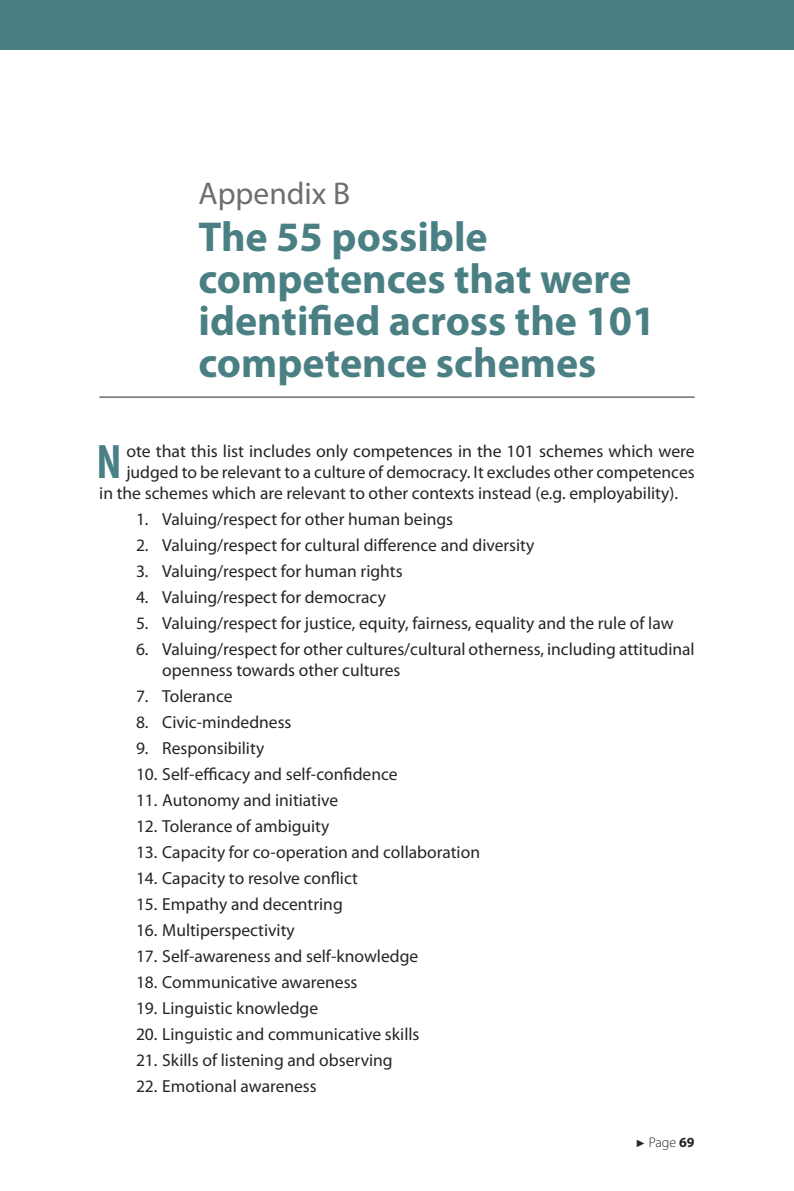
<style>
.page{position:relative;width:794px;height:1191px;background:#fff}
.page>*{position:absolute;margin:0;border:0;box-sizing:border-box;transform-origin:0 0}
.t1{font:700 condensed 48.65px "Myriad Pro";color:#4a8084}
.t2{font:700 42px/42px "Myriad Pro";color:#4a8084}
.t3{font:31.5px "Myriad Pro";color:#6d6e71}
.t4{font:17.5px/21px "Myriad Pro";color:#272425}
.t5{font:300 14px "Myriad Pro";color:#272425}
.s1{font-family:"Arial";font-weight:400;font-size:10.5px}
.s2{font-weight:700}
</style>
<div class="page">
<div style="left:0;top:0;width:794px;height:50px;background:#4a8084"></div>
<hr style="left:99px;top:397px;width:595px;height:1px;background:#272425">
<h3 class="t3" style="left:198px;top:181px;width:153px">Appendix B</h3>
<h2 class="t2" style="left:198px;top:219px;width:458px">The 55 possible competences that were identified across the 101 competence schemes</h2>
<h1 class="t1" style="left:96px;top:433px;width:27px">N</h1>
<p class="t4" style="left:126px;top:442px;width:570px">ote that this list includes only competences in the 101 schemes which were</p>
<p class="t4" style="left:126px;top:463px;width:570px">judged to be relevant to a culture of democracy. It excludes other competences</p>
<p class="t4" style="left:99px;top:484px;width:580px">in the schemes which are relevant to other contexts instead (e.g. employability).</p>
<p class="t4" style="left:136px;top:510px;width:319px">1. Valuing/respect for other human beings</p>
<p class="t4" style="left:136px;top:536px;width:400px">2. Valuing/respect for cultural difference and diversity</p>
<p class="t4" style="left:136px;top:562px;width:268px">3. Valuing/respect for human rights</p>
<p class="t4" style="left:136px;top:588px;width:251px">4. Valuing/respect for democracy</p>
<p class="t4" style="left:136px;top:614px;width:539px">5. Valuing/respect for justice, equity, fairness, equality and the rule of law</p>
<p class="t4" style="left:162px;top:640px;width:534px;text-indent:-26px">6. Valuing/respect for other cultures/cultural otherness, including attitudinal openness towards other cultures</p>
<p class="t4" style="left:136px;top:687px;width:98px">7. Tolerance</p>
<p class="t4" style="left:136px;top:713px;width:157px">8. Civic-mindedness</p>
<p class="t4" style="left:136px;top:739px;width:130px">9. Responsibility</p>
<p class="t4" style="left:136px;top:765px;width:263px">10. Self-efficacy and self-confidence</p>
<p class="t4" style="left:136px;top:791px;width:204px">11. Autonomy and initiative</p>
<p class="t4" style="left:136px;top:817px;width:195px">12. Tolerance of ambiguity</p>
<p class="t4" style="left:136px;top:843px;width:345px">13. Capacity for co-operation and collaboration</p>
<p class="t4" style="left:136px;top:869px;width:223px">14. Capacity to resolve conflict</p>
<p class="t4" style="left:136px;top:895px;width:208px">15. Empathy and decentring</p>
<p class="t4" style="left:136px;top:920px;width:160px">16. Multiperspectivity</p>
<p class="t4" style="left:136px;top:946px;width:284px">17. Self-awareness and self-knowledge</p>
<p class="t4" style="left:136px;top:972px;width:223px">18. Communicative awareness</p>
<p class="t4" style="left:136px;top:998px;width:184px">19. Linguistic knowledge</p>
<p class="t4" style="left:136px;top:1024px;width:285px">20. Linguistic and communicative skills</p>
<p class="t4" style="left:136px;top:1050px;width:258px">21. Skills of listening and observing</p>
<p class="t4" style="left:136px;top:1076px;width:182px">22. Emotional awareness</p>
<p class="t5" style="left:635px;top:1136px;width:61px"><span class="s1">►</span> Page <span class="s2">69</span></p>
</div>
